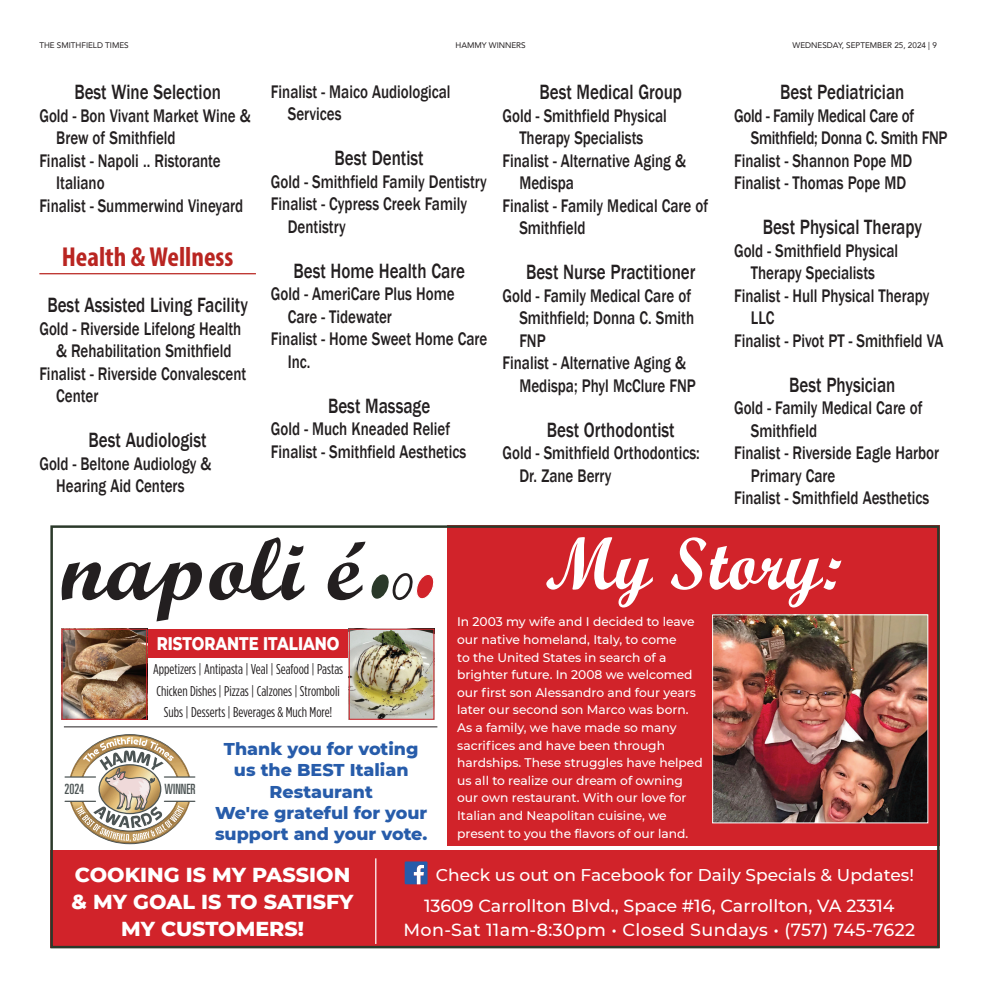
<style>
.page{position:relative;width:990px;height:990px;background:#fff}
.page>*{position:absolute;margin:0;border:0;box-sizing:border-box;transform-origin:0 0}
.t1{font:74.12px "Script MT Bold";color:#fff;scale:.95 1}
.t2{font:700 condensed 27.5px "Myriad Pro";color:#b92521}
.t3{font:500 21.25px "Franklin Gothic";color:#231f20;scale:.8 1}
.t4{font:800 20.62px/27px "Montserrat";color:#fff;text-align:center}
.t5{font:500 18.75px/22.5px "Franklin Gothic";color:#231f20;scale:.8 1}
.t6{font:500 18.75px "Franklin Gothic";letter-spacing:-.02em;color:#231f20;scale:.8 1}
.t7{font:800 18.62px "Montserrat";color:#fff;scale:.8 1}
.t8{font:500 17.5px/23.8px "Montserrat";color:#fff;text-align:center}
.t9{font:800 17.5px/21.2px "Montserrat";color:#275caa;text-align:center}
.t10{font:500 17px "Montserrat";color:#fff}
.t11{font:14.25px/21.6px "Gotham Condensed";color:#231f20;text-align:center}
.t12{font:ultra-condensed 14.12px "Univers";color:#4c5454;scale:.92 1}
.t13{font:ultra-condensed 14.12px "Univers";color:#4c5454;scale:.95 1}
.t14{font:500 12.5px/17.6px "Montserrat";color:#fff}
.t15{font:8.12px "Avenir";color:#231f20}
</style>
<div class="page">
<div style="left:447px;top:525px;width:493px;height:321px;background:#d1232a"></div>
<div style="left:50px;top:851px;width:890px;height:97px;background:#d1232a"></div>
<svg style="left:62px;top:562px;width:140px;height:59px"></svg>
<svg style="left:209px;top:537px;width:95px;height:63px"></svg>
<svg style="left:328px;top:542px;width:106px;height:58px"></svg>
<svg style="left:405px;top:861px;width:23px;height:23px"></svg>
<hr style="left:65px;top:776px;width:30px;height:2px;background:#4c5454">
<hr style="left:65px;top:801px;width:30px;height:1px;background:#4c5454">
<hr style="left:164px;top:801px;width:31px;height:1px;background:#4c5454">
<hr style="left:164px;top:776px;width:31px;height:2px;background:#4c5454">
<svg style="left:70px;top:734px;width:120px;height:110px"></svg>
<hr style="left:64px;top:726px;width:373px;height:1px;background:#231f20">
<div style="left:50px;top:525px;width:890px;height:423px;border:2px solid #2b392a"></div>
<div style="left:62px;top:629px;width:372px;height:29px;background:#d1232a"></div>
<img style="left:64px;top:631px;width:81px;height:87px">
<div style="left:62px;top:629px;width:85px;height:91px;border:1px solid #d1232a"></div>
<img style="left:351px;top:631px;width:81px;height:87px">
<div style="left:349px;top:629px;width:85px;height:91px;border:1px solid #d1232a"></div>
<hr style="left:375px;top:858px;width:1px;height:86px;background:#fff">
<img style="left:714px;top:616px;width:212px;height:205px">
<div style="left:712px;top:614px;width:216px;height:209px;border:1px solid #fff"></div>
<hr style="left:39px;top:273px;width:217px;height:1px;background:#b92521">
<p class="t15" style="left:39px;top:38px;width:91px">THE SMITHFIELD TIMES</p>
<p class="t15" style="left:455px;top:38px;width:72px">HAMMY WINNERS</p>
<p class="t15" style="left:793px;top:38px;width:146px">WEDNESDAY, SEPTEMBER 25, 2024 | 9</p>
<p class="t3" style="left:74px;top:79px;width:185px">Best Wine Selection</p>
<p class="t5" style="left:39px;top:105px;width:266px">Gold - Bon Vivant Market Wine &amp;</p>
<p class="t5" style="left:56px;top:127px;width:151px">Brew of Smithfield</p>
<p class="t5" style="left:39px;top:150px;width:228px">Finalist - Napoli .. Ristorante</p>
<p class="t5" style="left:56px;top:172px;width:62px">Italiano</p>
<p class="t5" style="left:39px;top:195px;width:256px">Finalist - Summerwind Vineyard</p>
<h2 class="t2" style="left:62px;top:240px;width:173px">Health &amp; Wellness</h2>
<p class="t3" style="left:47px;top:292px;width:252px">Best Assisted Living Facility</p>
<p class="t5" style="left:39px;top:318px;width:254px">Gold - Riverside Lifelong Health</p>
<p class="t5" style="left:56px;top:340px;width:221px">&amp; Rehabilitation Smithfield</p>
<p class="t5" style="left:39px;top:363px;width:260px">Finalist - Riverside Convalescent</p>
<p class="t5" style="left:56px;top:385px;width:54px">Center</p>
<p class="t3" style="left:89px;top:427px;width:149px">Best Audiologist</p>
<p class="t5" style="left:39px;top:453px;width:217px;text-align:center">Gold - Beltone Audiology &amp;<br>Hearing Aid Centers</p>
<p class="t5" style="left:288px;top:80px;width:205px;text-indent:-17px">Finalist - Maico Audiological<br>Services</p>
<p class="t3" style="left:335px;top:145px;width:113px">Best Dentist</p>
<p class="t5" style="left:271px;top:170px;width:271px">Gold - Smithfield Family Dentistry</p>
<p class="t5" style="left:271px;top:193px;width:247px">Finalist - Cypress Creek Family</p>
<p class="t5" style="left:288px;top:215px;width:74px">Dentistry</p>
<p class="t3" style="left:293px;top:257px;width:216px">Best Home Health Care</p>
<p class="t5" style="left:271px;top:283px;width:231px">Gold - AmeriCare Plus Home</p>
<p class="t5" style="left:288px;top:305px;width:132px">Care - Tidewater</p>
<p class="t5" style="left:271px;top:328px;width:272px">Finalist - Home Sweet Home Care</p>
<p class="t5" style="left:288px;top:350px;width:30px">Inc.</p>
<p class="t3" style="left:328px;top:392px;width:129px">Best Massage</p>
<p class="t5" style="left:271px;top:418px;width:246px">Gold - Much Kneaded Relief<br>Finalist - Smithfield Aesthetics</p>
<p class="t3" style="left:539px;top:79px;width:180px">Best Medical Group</p>
<p class="t5" style="left:502px;top:105px;width:207px">Gold - Smithfield Physical</p>
<p class="t5" style="left:519px;top:127px;width:157px">Therapy Specialists</p>
<p class="t5" style="left:502px;top:150px;width:231px">Finalist - Alternative Aging &amp;</p>
<p class="t5" style="left:519px;top:172px;width:70px">Medispa</p>
<p class="t5" style="left:502px;top:195px;width:259px">Finalist - Family Medical Care of</p>
<p class="t5" style="left:519px;top:217px;width:84px">Smithfield</p>
<p class="t3" style="left:526px;top:259px;width:213px">Best Nurse Practitioner</p>
<p class="t5" style="left:502px;top:285px;width:237px">Gold - Family Medical Care of</p>
<p class="t5" style="left:519px;top:307px;width:220px">Smithfield; Donna C. Smith</p>
<p class="t5" style="left:519px;top:330px;width:34px">FNP</p>
<p class="t5" style="left:502px;top:352px;width:231px">Finalist - Alternative Aging &amp;</p>
<p class="t5" style="left:519px;top:375px;width:222px">Medispa; Phyl McClure FNP</p>
<p class="t3" style="left:547px;top:417px;width:161px">Best Orthodontist</p>
<p class="t5" style="left:519px;top:442px;width:227px;text-indent:-17px">Gold - Smithfield Orthodontics:<br>Dr. Zane Berry</p>
<p class="t3" style="left:780px;top:79px;width:157px">Best Pediatrician</p>
<p class="t6" style="left:734px;top:104px;width:227px">Gold - Family Medical Care of</p>
<p class="t6" style="left:751px;top:127px;width:247px">Smithfield; Donna C. Smith FNP</p>
<p class="t5" style="left:734px;top:150px;width:224px">Finalist - Shannon Pope MD</p>
<p class="t5" style="left:734px;top:172px;width:217px">Finalist - Thomas Pope MD</p>
<p class="t3" style="left:763px;top:214px;width:201px">Best Physical Therapy</p>
<p class="t5" style="left:734px;top:240px;width:207px">Gold - Smithfield Physical</p>
<p class="t5" style="left:751px;top:262px;width:157px">Therapy Specialists</p>
<p class="t5" style="left:734px;top:285px;width:246px">Finalist - Hull Physical Therapy</p>
<p class="t5" style="left:751px;top:307px;width:31px">LLC</p>
<p class="t5" style="left:734px;top:330px;width:263px">Finalist - Pivot PT - Smithfield VA</p>
<p class="t3" style="left:789px;top:372px;width:134px">Best Physician</p>
<p class="t5" style="left:734px;top:397px;width:237px">Gold - Family Medical Care of</p>
<p class="t5" style="left:751px;top:420px;width:84px">Smithfield</p>
<p class="t5" style="left:734px;top:442px;width:258px">Finalist - Riverside Eagle Harbor</p>
<p class="t5" style="left:751px;top:465px;width:107px">Primary Care</p>
<p class="t5" style="left:734px;top:487px;width:246px">Finalist - Smithfield Aesthetics</p>
<h1 class="t1" style="left:545px;top:518px;width:314px">My Story:</h1>
<p class="t14" style="left:457px;top:613px;width:247px">In 2003 my wife and I decided to leave our native homeland, Italy, to come<br>to the United States in search of a brighter future. In 2008 we welcomed our first son Alessandro and four years later our second son Marco was born.<br>As a family, we have made so many sacrifices and have been through hardships. These struggles have helped us all to realize our dream of owning our own restaurant. With our love for Italian and Neapolitan cuisine, we present to you the flavors of our land.</p>
<p class="t10" style="left:436px;top:863px;width:480px">Check us out on Facebook for Daily Specials &amp; Updates!</p>
<p class="t7" style="left:157px;top:629px;width:230px">RISTORANTE ITALIANO</p>
<p class="t11" style="left:153px;top:658px;width:192px">Appetizers | Antipasta | Veal | Seafood | Pastas<br>Chicken Dishes | Pizzas | Calzones | Stromboli<br>Subs | Desserts | Beverages &amp; Much More!</p>
<p class="t9" style="left:215px;top:737px;width:214px">Thank you for voting us the BEST Italian<br>Restaurant<br>We're grateful for your support and your vote.</p>
<p class="t13" style="left:65px;top:781px;width:22px">2024</p>
<p class="t12" style="left:165px;top:781px;width:35px">WINNER</p>
<p class="t4" style="left:72px;top:860px;width:283px">COOKING IS MY PASSION &amp; MY GOAL IS TO SATISFY<br>MY CUSTOMERS!</p>
<p class="t8" style="left:403px;top:893px;width:513px">13609 Carrollton Blvd., Space #16, Carrollton, VA 23314<br>Mon-Sat 11am-8:30pm • Closed Sundays • (757) 745-7622</p>
</div>
